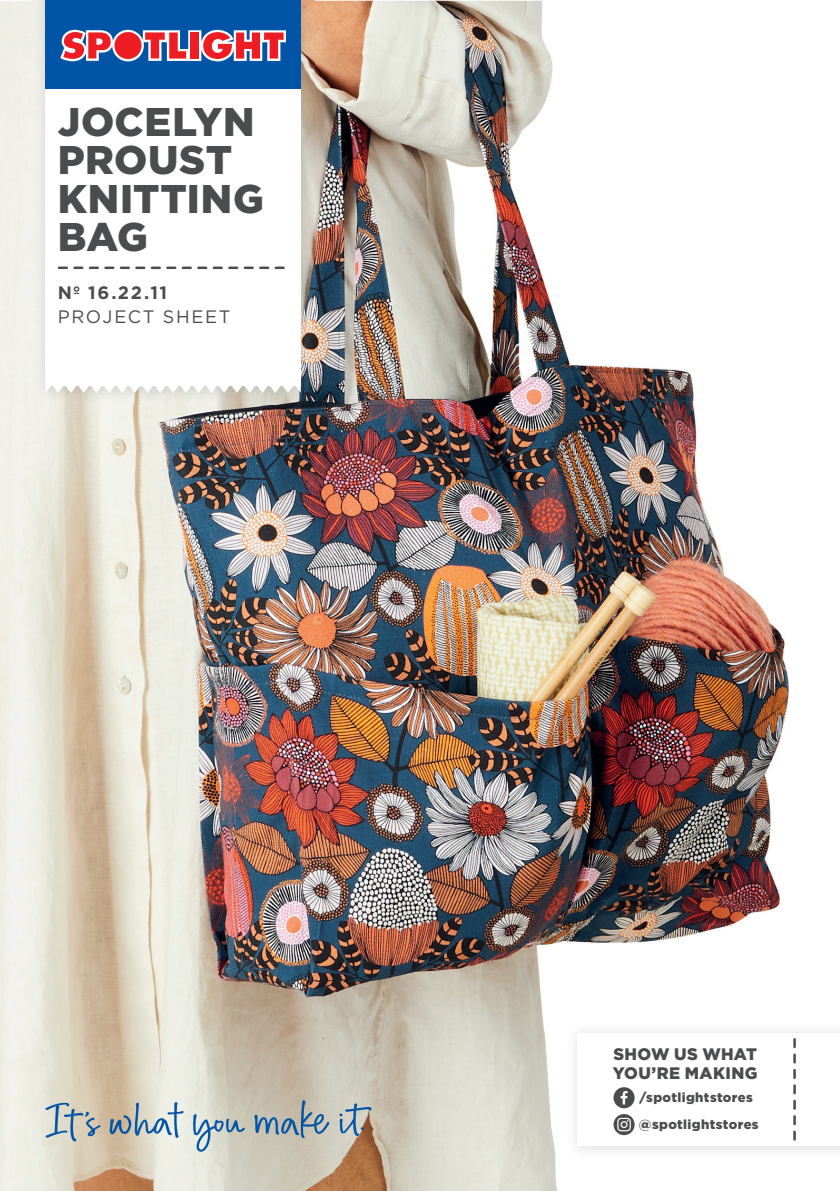
<style>
.page{position:relative;width:840px;height:1191px;background:#fff}
.page>*{position:absolute;margin:0;border:0;box-sizing:border-box;transform-origin:0 0}
.t1{font:900 40px/38.4px "Gotham";letter-spacing:.015em;color:#4b4c4d}
.t2{font:18px "Gotham";letter-spacing:.095em;color:#4b4c4d}
.t3{font:700 18px "Gotham";letter-spacing:.085em;color:#4b4c4d}
.t4{font:900 16.6px/19.4px "Gotham";letter-spacing:.02em;color:#4b4c4d}
.t5{font:900 13px/26.8px "Gotham";letter-spacing:.025em;color:#4b4c4d}
</style>
<div class="page">
<img style="left:0;top:1px;width:69px;height:1190px">
<img style="left:280px;top:1px;width:509px;height:979px">
<img style="left:69px;top:405px;width:211px;height:786px">
<img style="left:279px;top:980px;width:279px;height:211px">
<svg style="left:793px;top:1039px;width:2px;height:100px"></svg>
<div style="left:613px;top:1087px;width:21px;height:21px;background:#4b4c4d;border-radius:50%"></div>
<svg style="left:620px;top:1091px;width:7px;height:13px"></svg>
<svg style="left:613px;top:1114px;width:21px;height:21px"></svg>
<svg style="left:617px;top:1117px;width:13px;height:14px"></svg>
<svg style="left:193px;top:1114px;width:52px;height:37px;background:#aebdc3"></svg>
<svg style="left:45px;top:1102px;width:56px;height:39px;background:#b5bdbb"></svg>
<svg style="left:109px;top:1102px;width:74px;height:35px;background:#afb9bc"></svg>
<svg style="left:339px;top:1103px;width:32px;height:33px"></svg>
<svg style="left:254px;top:1100px;width:75px;height:38px;background:#a0aaac"></svg>
<img style="left:34px;top:0;width:280px;height:405px">
<div style="left:45px;top:0;width:255px;height:89px;background:#0154a6"></div>
<svg style="left:60px;top:30px;width:226px;height:31px;background:#c77082"></svg>
<svg style="left:45px;top:386px;width:255px;height:7px"></svg>
<div style="left:45px;top:89px;width:255px;height:297px;background:#fff"></div>
<svg style="left:59px;top:266px;width:224px;height:3px"></svg>
<h1 class="t1" style="left:58px;top:102px;width:207px">JOCELYN<br>PROUST<br>KNITTING<br>BAG</h1>
<h2 class="t3" style="left:58px;top:280px;width:111px">Nº 16.22.11</h2>
<h2 class="t2" style="left:58px;top:305px;width:174px">PROJECT SHEET</h2>
<p class="t4" style="left:612px;top:1043px;width:146px">SHOW US WHAT<br>YOU’RE MAKING</p>
<p class="t5" style="left:638px;top:1084px;width:121px">/spotlightstores @spotlightstores</p>
</div>
